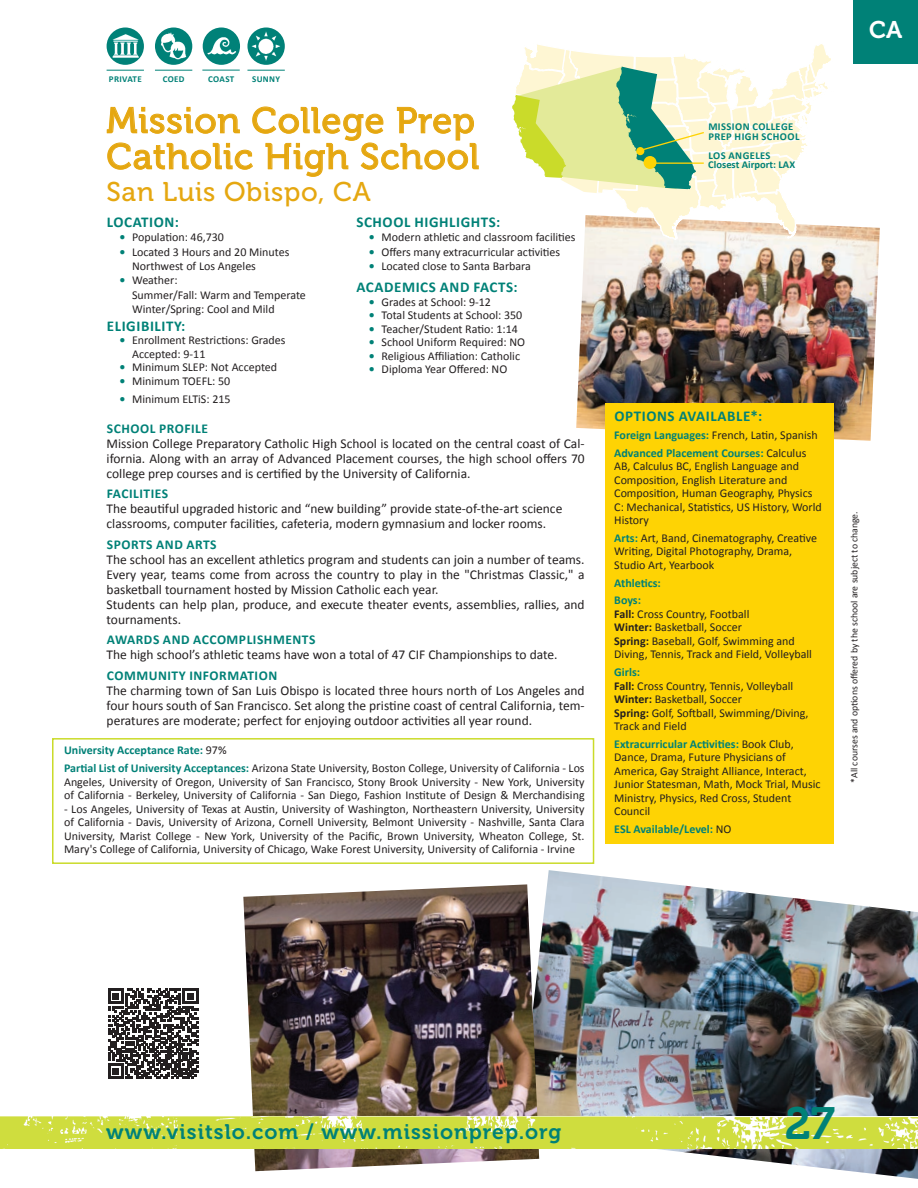
<style>
.page{position:relative;width:918px;height:1188px;background:#fff}
.page>*{position:absolute;margin:0;border:0;box-sizing:border-box;transform-origin:0 0}
.t1{font:45px "Museo 700";color:#008177}
.t2{font:36px/36px "Museo 500";letter-spacing:.025em;color:#e5a710}
.t3{font:27px "Museo 500";letter-spacing:.025em;color:#e5a710}
.t4{font:24px "Museo 700";color:#fff}
.t5{font:21px "Museo 700";letter-spacing:.05em;color:#008177}
.t6{font:700 15px "Calibri";letter-spacing:.04em;color:#008177}
.t7{font:13.5px/15px "Calibri";color:#231f20;text-align:justify}
.t8{font:700 13.5px "Calibri";letter-spacing:.04em;color:#008177}
.t9{font:12px/13.5px "Calibri";color:#231f20}
.t10{font:700 12px/17.7px "Calibri";color:#008177}
.t11{font:700 10.5px/9px "Calibri";color:#008177}
.t12{font:700 10.5px/10.1px "Calibri";letter-spacing:.04em;color:#008177}
.t13{font:9.75px "Calibri";color:#231f20}
.t14{font:700 9px "Calibri";letter-spacing:.04em;color:#008177}
.s1{font-weight:700;color:#008177}
.s2{font-weight:400;color:#231f20}
.s3{font-weight:700}
</style>
<div class="page">
<img style="left:539px;top:870px;width:379px;height:309px">
<img style="left:243px;top:884px;width:296px;height:287px">
<img style="left:0;top:1116px;width:918px;height:32px">
<div style="left:854px;top:0;width:64px;height:64px;background:#008177"></div>
<img style="left:576px;top:226px;width:304px;height:215px">
<div style="left:52px;top:738px;width:542px;height:126px;border:2px solid #cadb2a"></div>
<div style="left:605px;top:403px;width:228px;height:441px;background:#fed304"></div>
<svg style="left:107px;top:106px;width:372px;height:71px"></svg>
<img style="left:155px;top:27px;width:37px;height:38px;border-radius:19px">
<hr style="left:155px;top:70px;width:37px;height:1px;background:#008177">
<img style="left:107px;top:27px;width:37px;height:38px;border-radius:19px">
<img style="left:247px;top:27px;width:38px;height:38px;border-radius:19px">
<hr style="left:107px;top:70px;width:37px;height:1px;background:#008177">
<hr style="left:247px;top:70px;width:38px;height:1px;background:#008177">
<svg style="left:512px;top:44px;width:323px;height:218px"></svg>
<img style="left:203px;top:27px;width:37px;height:38px;border-radius:19px">
<hr style="left:202px;top:70px;width:38px;height:1px;background:#008177">
<svg style="left:108px;top:989px;width:90px;height:90px"></svg>
<p class="t14" style="left:109px;top:73px;width:34px">PRIVATE</p>
<p class="t14" style="left:163px;top:73px;width:23px">COED</p>
<p class="t14" style="left:252px;top:73px;width:30px">SUNNY</p>
<p class="t14" style="left:208px;top:73px;width:28px">COAST</p>
<h2 class="t2" style="left:107px;top:103px;width:374px">Mission College Prep<br>Catholic High School</h2>
<h3 class="t3" style="left:107px;top:177px;width:266px">San Luis Obispo, CA</h3>
<p class="t6" style="left:107px;top:212px;width:74px">LOCATION:</p>
<p class="t9" style="left:119px;top:230px;width:106px"><span class="s1">•</span> Population: 46,730</p>
<p class="t9" style="left:132px;top:244px;width:159px;line-height:14.4px;text-indent:-13px"><span class="s1">•</span> Located 3 Hours and 20 Minutes<br>Northwest of Los Angeles</p>
<p class="t9" style="left:132px;top:273px;width:175px;line-height:14.4px;text-indent:-13px"><span class="s1">•</span> Weather:<br>Summer/Fall: Warm and Temperate<br>Winter/Spring: Cool and Mild</p>
<p class="t6" style="left:107px;top:316px;width:80px">ELIGIBILITY:</p>
<p class="t9" style="left:132px;top:334px;width:155px;text-indent:-13px"><span class="s1">•</span> Enrollment Restrictions: Grades<br>Accepted: 9-11</p>
<p class="t9" style="left:119px;top:361px;width:159px"><span class="s1">•</span> Minimum SLEP: Not Accepted</p>
<p class="t9" style="left:119px;top:374px;width:112px"><span class="s1">•</span> Minimum TOEFL: 50</p>
<p class="t9" style="left:119px;top:392px;width:113px"><span class="s1">•</span> Minimum ELTiS: 215</p>
<p class="t6" style="left:356px;top:212px;width:146px">SCHOOL HIGHLIGHTS:</p>
<p class="t9" style="left:369px;top:230px;width:208px"><span class="s1">•</span> Modern athletic and classroom facilities</p>
<p class="t9" style="left:369px;top:245px;width:193px"><span class="s1">•</span> Offers many extracurricular activities</p>
<p class="t9" style="left:369px;top:259px;width:164px"><span class="s1">•</span> Located close to Santa Barbara</p>
<p class="t6" style="left:356px;top:278px;width:163px">ACADEMICS AND FACTS:</p>
<p class="t9" style="left:369px;top:295px;width:124px"><span class="s1">•</span> Grades at School: 9-12</p>
<p class="t9" style="left:369px;top:309px;width:155px"><span class="s1">•</span> Total Students at School: 350</p>
<p class="t9" style="left:369px;top:322px;width:151px"><span class="s1">•</span> Teacher/Student Ratio: 1:14</p>
<p class="t9" style="left:369px;top:336px;width:158px"><span class="s1">•</span> School Uniform Required: NO</p>
<p class="t9" style="left:369px;top:349px;width:153px"><span class="s1">•</span> Religious Affiliation: Catholic</p>
<p class="t9" style="left:369px;top:363px;width:140px"><span class="s1">•</span> Diploma Year Offered: NO</p>
<p class="t8" style="left:107px;top:420px;width:103px">SCHOOL PROFILE</p>
<p class="t7" style="left:107px;top:436px;width:480px">Mission College Preparatory Catholic High School is located on the central coast of Cal&shy;ifornia. Along with an array of Advanced Placement courses, the high school offers 70 college prep courses and is certified by the University of California.</p>
<p class="t8" style="left:107px;top:485px;width:63px">FACILITIES</p>
<p class="t7" style="left:107px;top:501px;width:457px">The beautiful upgraded historic and “new building” provide state-of-the-art science classrooms, computer facilities, cafeteria, modern gymnasium and locker rooms.</p>
<p class="t8" style="left:107px;top:536px;width:111px">SPORTS AND ARTS</p>
<p class="t7" style="left:107px;top:552px;width:480px;text-align:left">The school has an excellent athletics program and students can join a number of teams.<br>Every year, teams come from across the country to play in the "Christmas Classic," a basketball tournament hosted by Mission Catholic each year.<br>Students can help plan, produce, and execute theater events, assemblies, rallies, and tournaments.</p>
<p class="t8" style="left:107px;top:631px;width:210px">AWARDS AND ACCOMPLISHMENTS</p>
<p class="t7" style="left:107px;top:647px;width:453px">The high school’s athletic teams have won a total of 47 CIF Championships to date.</p>
<p class="t8" style="left:107px;top:667px;width:172px">COMMUNITY INFORMATION</p>
<p class="t7" style="left:107px;top:683px;width:480px">The charming town of San Luis Obispo is located three hours north of Los Angeles and four hours south of San Francisco. Set along the pristine coast of central California, tem&shy;peratures are moderate; perfect for enjoying outdoor activities all year round.</p>
<p class="t9" style="left:64px;top:742px;width:522px;line-height:17.7px"><span class="s1">University Acceptance Rate:</span> 97%<br><span class="s1">Partial List of University Acceptances:</span> Arizona State University, Boston College, University of California - Los</p>
<p class="t9" style="left:64px;top:775px;width:522px">Angeles, University of Oregon, University of San Francisco, Stony Brook University - New York, University of California - Berkeley, University of California - San Diego, Fashion Institute of Design &amp; Merchandising</p>
<p class="t9" style="left:64px;top:802px;width:522px;text-align:justify">- Los Angeles, University of Texas at Austin, University of Washington, Northeastern University, University of California - Davis, University of Arizona, Cornell University, Belmont University - Nashville, Santa Clara University, Marist College - New York, University of the Pacific, Brown University, Wheaton College, St.<br>Mary's College of California, University of Chicago, Wake Forest University, University of California - Irvine</p>
<p class="t12" style="left:708px;top:122px;width:93px">MISSION COLLEGE<br>PREP HIGH SCHOOL</p>
<p class="t11" style="left:708px;top:151px;width:88px">LOS ANGELES<br>Closest Airport: LAX</p>
<p class="t6" style="left:615px;top:406px;width:149px">OPTIONS AVAILABLE*:</p>
<p class="t10" style="left:614px;top:426px;width:205px">Foreign Languages: <span class="s2">French, Latin, Spanish<br></span>Advanced Placement Courses: <span class="s2">Calculus</span></p>
<p class="t9" style="left:614px;top:459px;width:209px">AB, Calculus BC, English Language and Composition, English Literature and Composition, Human Geography, Physics C: Mechanical, Statistics, US History, World History</p>
<p class="t9" style="left:614px;top:531px;width:204px"><span class="s1">Arts:</span> Art, Band, Cinematography, Creative<br>Writing, Digital Photography, Drama,<br>Studio Art, Yearbook</p>
<p class="t10" style="left:614px;top:574px;width:48px">Athletics:<br>Boys:</p>
<p class="t9" style="left:614px;top:607px;width:199px"><span class="s3">Fall:</span> Cross Country, Football<br><span class="s3">Winter:</span> Basketball, Soccer<br><span class="s3">Spring:</span> Baseball, Golf, Swimming and Diving, Tennis, Track and Field, Volleyball</p>
<p class="t9" style="left:614px;top:665px;width:196px"><span class="s1">Girls:<br></span><span class="s3">Fall:</span> Cross Country, Tennis, Volleyball<br><span class="s3">Winter:</span> Basketball, Soccer<br><span class="s3">Spring:</span> Golf, Softball, Swimming/Diving,<br>Track and Field</p>
<p class="t9" style="left:614px;top:737px;width:208px"><span class="s1">Extracurricular Activities:</span> Book Club, Dance, Drama, Future Physicians of America, Gay Straight Alliance, Interact, Junior Statesman, Math, Mock Trial, Music Ministry, Physics, Red Cross, Student Council</p>
<p class="t10" style="left:614px;top:820px;width:119px">ESL Available/Level: <span class="s2">NO</span></p>
<h3 class="t4" style="left:869px;top:17px;width:35px">CA</h3>
<p class="t13" style="left:848px;top:783px;width:273px;rotate:-90deg">*All courses and options offered by the school are subject to change.</p>
<h3 class="t5" style="left:106px;top:1120px;width:457px">www.visitslo.com / www.missionprep.org</h3>
<h1 class="t1" style="left:785px;top:1099px;width:52px">27</h1>
</div>
